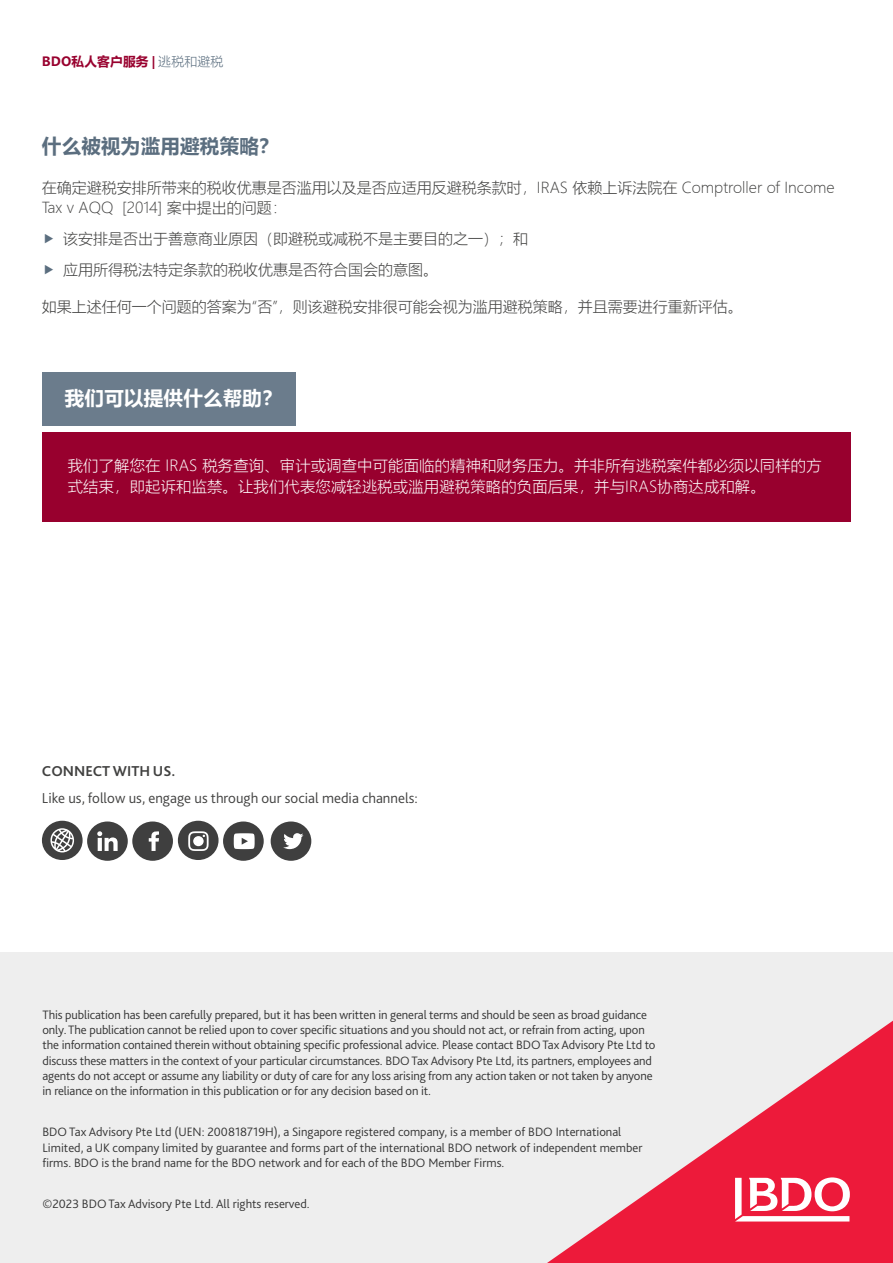
<style>
.page{position:relative;width:893px;height:1263px;background:#fff}
.page>*{position:absolute;margin:0;border:0;box-sizing:border-box;transform-origin:0 0}
.Page_Header{font:700 19.5px "Microsoft Ya Hei";letter-spacing:.015em;color:#5b6e7f}
.Page_Header-2{font:700 19.5px "Microsoft Ya Hei";letter-spacing:.015em;color:#fff}
.Page_Header-3{font:300 15.3px/21.3px "Microsoft Ya Hei";letter-spacing:.01em;color:#fff}
.Page_Header-4{font:300 15px/20.2px "Microsoft Ya Hei";color:#414140}
.t1{font:300 15px "Bliss Pro";color:#414140}
.t2{font:700 15px "Bliss Pro";color:#414140}
.t3{font:300 12.75px/15.3px "Bliss Pro";letter-spacing:-.01em;color:#333}
.Subheading_level_1{font:700 12.75px "Microsoft Ya Hei";letter-spacing:.01em;color:#98002e}
.s1{font-family:"Bliss Pro"}
.s2{font-weight:300;font-size:12.9px;color:#5b6e7f}
</style>
<div class="page">
<div style="left:0;top:952px;width:893px;height:311px;background:#eee"></div>
<div style="left:87px;top:821px;width:41px;height:40px;background:#3f3f3f;border-radius:50%"></div>
<svg style="left:97px;top:831px;width:21px;height:20px"></svg>
<div style="left:178px;top:821px;width:41px;height:39px;background:#3f3f3f;border-radius:50%"></div>
<svg style="left:188px;top:831px;width:21px;height:20px"></svg>
<div style="left:132px;top:821px;width:41px;height:40px;background:#3f3f3f;border-radius:50%"></div>
<svg style="left:149px;top:831px;width:10px;height:20px"></svg>
<div style="left:42px;top:821px;width:41px;height:39px;background:#3f3f3f;border-radius:50%"></div>
<svg style="left:50px;top:828px;width:24px;height:24px"></svg>
<div style="left:271px;top:821px;width:40px;height:40px;background:#3f3f3f;border-radius:50%"></div>
<svg style="left:283px;top:833px;width:20px;height:16px"></svg>
<div style="left:223px;top:821px;width:41px;height:40px;background:#3f3f3f;border-radius:50%"></div>
<svg style="left:234px;top:833px;width:21px;height:16px"></svg>
<div style="left:42px;top:372px;width:254px;height:53px;background:#6b7c8c"></div>
<div style="left:42px;top:432px;width:808px;height:89px;background:#98002e"></div>
<svg style="left:547px;top:1021px;width:346px;height:242px"></svg>
<svg style="left:735px;top:1177px;width:115px;height:44px;background:#f58999"></svg>
<p class="Subheading_level_1" style="left:42px;top:52px;width:183px">BDO私人客户服务 <span class="s1">|</span> <span class="s2">逃税和避税</span></p>
<p class="Page_Header" style="left:42px;top:132px;width:238px">什么被视为滥用避税策略？</p>
<p class="Page_Header-4" style="left:42px;top:177px;width:794px">在确定避税安排所带来的税收优惠是否滥用以及是否应适用反避税条款时，IRAS 依赖上诉法院在 Comptroller of Income<br>Tax v AQQ [2014] 案中提出的问题：</p>
<p class="Page_Header-4" style="left:63px;top:228px;width:466px">该安排是否出于善意商业原因（即避税或减税不是主要目的之一）；和</p>
<p class="Page_Header-4" style="left:63px;top:259px;width:376px">应用所得税法特定条款的税收优惠是否符合国会的意图。</p>
<p class="Page_Header-4" style="left:42px;top:297px;width:702px">如果上述任何一个问题的答案为“否”，则该避税安排很可能会视为滥用避税策略，并且需要进行重新评估。</p>
<p class="Page_Header-2" style="left:65px;top:385px;width:219px">我们可以提供什么帮助？</p>
<p class="Page_Header-3" style="left:68px;top:454px;width:755px">我们了解您在 IRAS 税务查询、审计或调查中可能面临的精神和财务压力。并非所有逃税案件都必须以同样的方式结束，即起诉和监禁。让我们代表您减轻逃税或滥用避税策略的负面后果，并与IRAS协商达成和解。</p>
<p class="t2" style="left:42px;top:762px;width:135px">CONNECT WITH US.</p>
<p class="t1" style="left:42px;top:788px;width:377px">Like us, follow us, engage us through our social media channels:</p>
<p class="t3" style="left:43px;top:1006px;width:614px">This publication has been carefully prepared, but it has been written in general terms and should be seen as broad guidance only. The publication cannot be relied upon to cover specific situations and you should not act, or refrain from acting, upon the information contained therein without obtaining specific professional advice. Please contact BDO Tax Advisory Pte Ltd to discuss these matters in the context of your particular circumstances. BDO Tax Advisory Pte Ltd, its partners, employees and agents do not accept or assume any liability or duty of care for any loss arising from any action taken or not taken by anyone in reliance on the information in this publication or for any decision based on it.</p>
<p class="t3" style="left:43px;top:1124px;width:601px">BDO Tax Advisory Pte Ltd (UEN: 200818719H), a Singapore registered company, is a member of BDO International<br>Limited, a UK company limited by guarantee and forms part of the international BDO network of independent member firms. BDO is the brand name for the BDO network and for each of the BDO Member Firms.</p>
<p class="t3" style="left:43px;top:1196px;width:269px">©2023 BDO Tax Advisory Pte Ltd. All rights reserved.</p>
</div>
